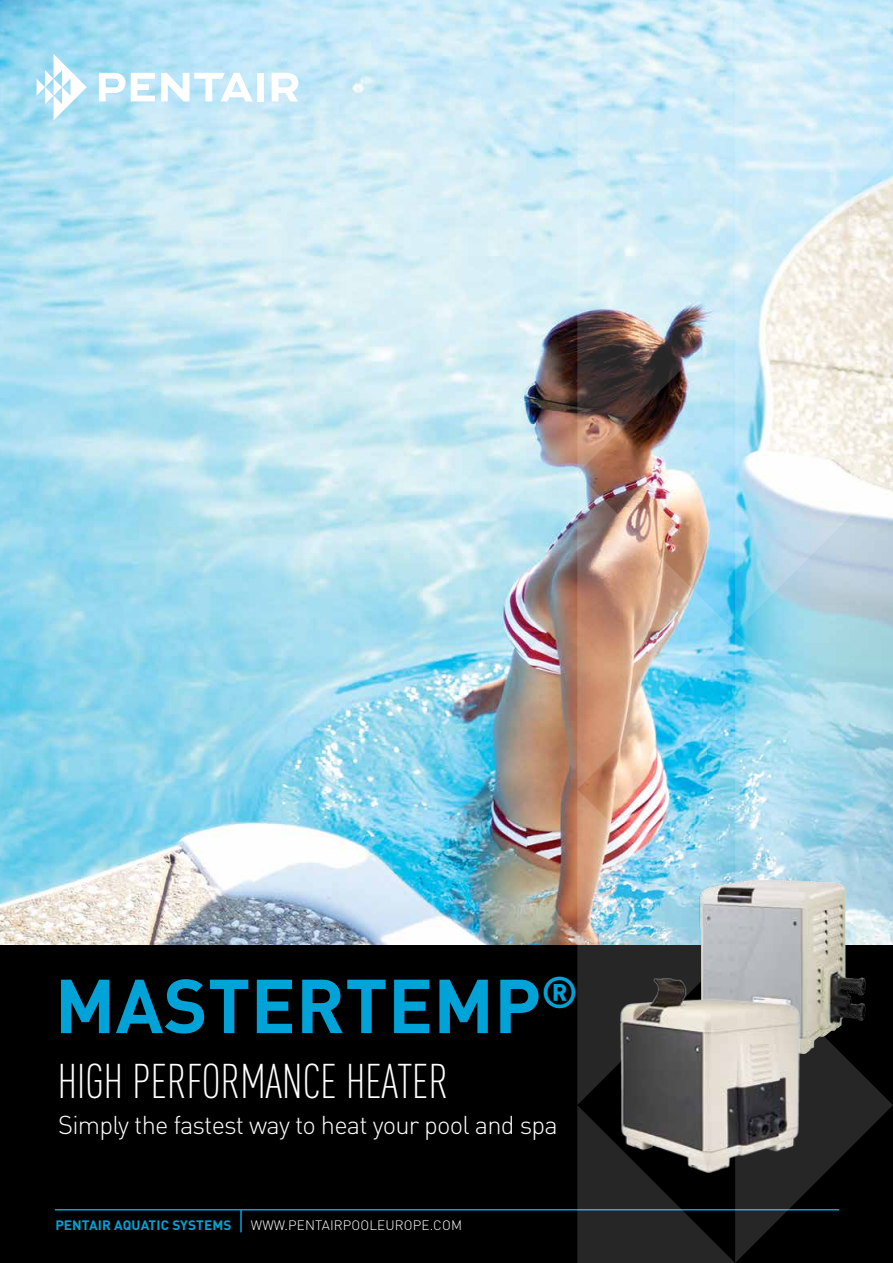
<style>
.page{position:relative;width:893px;height:1263px;background:#fff}
.page>*{position:absolute;margin:0;border:0;box-sizing:border-box;transform-origin:0 0}
.t1{font:700 75px "DIN Pro";color:#00a3d8}
.t2{font:300 condensed 48px "DIN Pro";letter-spacing:-.01em;color:#fff}
.t3{font:300 25.5px "DIN Pro";letter-spacing:-.035em;color:#fff}
.t4{font:300 13.5px "DIN Pro";letter-spacing:.01em;color:#fff}
.t5{font:700 13.5px "DIN Pro";letter-spacing:.01em;color:#00a3d8}
</style>
<div class="page">
<div style="left:0;top:38px;width:893px;height:1225px;background:#000"></div>
<img style="left:0;top:0;width:577px;height:944px">
<hr style="left:55px;top:1209px;width:784px;height:1px;background:#00a3d8">
<hr style="left:240px;top:1209px;width:2px;height:23px;background:#00a3d8">
<svg style="left:37px;top:54px;width:50px;height:66px;background:#bfe7f6"></svg>
<svg style="left:99px;top:73px;width:56px;height:28px;background:#def2fb"></svg>
<svg style="left:161px;top:73px;width:92px;height:28px;background:#ddf2fb"></svg>
<div style="left:257px;top:73px;width:7px;height:28px;background:#fff"></div>
<svg style="left:272px;top:73px;width:26px;height:28px"></svg>
<svg style="left:735px;top:0;width:158px;height:316px;background:#d7ecf4"></svg>
<svg style="left:735px;top:316px;width:158px;height:315px;background:#d1e4e9"></svg>
<svg style="left:735px;top:631px;width:158px;height:314px;background:#a5d8e9"></svg>
<svg style="left:735px;top:1054px;width:158px;height:209px"></svg>
<svg style="left:577px;top:0;width:158px;height:158px;background:#cdebf7"></svg>
<img style="left:577px;top:158px;width:158px;height:316px">
<img style="left:577px;top:474px;width:158px;height:315px">
<img style="left:577px;top:789px;width:158px;height:316px">
<svg style="left:577px;top:1105px;width:158px;height:158px"></svg>
<img style="left:688px;top:879px;width:178px;height:175px">
<img style="left:616px;top:976px;width:189px;height:199px">
<h1 class="t1" style="left:55px;top:955px;width:198px">MASTERTE</h1>
<h1 class="t1" style="left:433px;top:955px;width:146px">MP<sup>®</sup></h1>
<h2 class="t2" style="left:57px;top:1047px;width:392px">HIGH PERFORMANCE HEATER</h2>
<p class="t3" style="left:58px;top:1107px;width:501px">Simply the fastest way to heat your pool and spa</p>
<p class="t5" style="left:55px;top:1216px;width:178px">PENTAIR AQUATI C SYSTE MS</p>
<p class="t4" style="left:251px;top:1216px;width:213px">www.pentairpooleurope.com</p>
</div>
